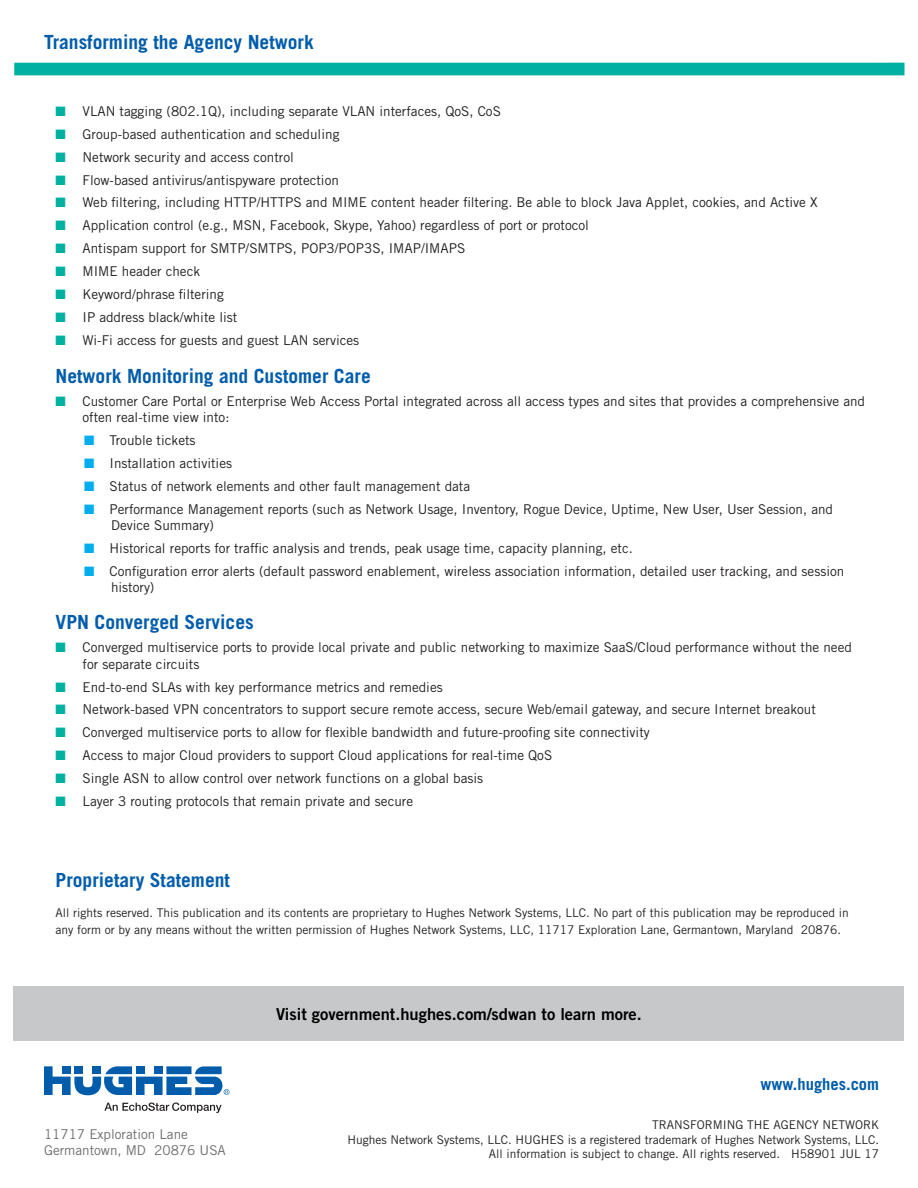
<style>
.page{position:relative;width:918px;height:1188px;background:#fff}
.page>*{position:absolute;margin:0;border:0;box-sizing:border-box;transform-origin:0 0}
.Subhead{font:700 19.5px "Trade Gothic";color:#015dac}
.t1{font:16.5px "Trade Gothic Bold Two";color:#000}
.t2{font:700 16.5px "Trade Gothic";color:#015dac}
.t3{font:13.5px/16.2px "Trade Gothic";color:#231f20}
.t4{font:13.5px/16.2px "Trade Gothic";color:#6c6d70}
.t5{font:12px/14.4px "Trade Gothic";color:#231f20}
.s1{font-family:"Dixieland Normal";color:#00b0a0}
.s2{font-family:"Dixieland Normal";color:#00aeef}
</style>
<div class="page">
<div style="left:14px;top:63px;width:890px;height:12px;background:#00b0a0"></div>
<svg style="left:44px;top:1066px;width:186px;height:29px"></svg>
<svg style="left:104px;top:1103px;width:118px;height:10px"></svg>
<div style="left:14px;top:986px;width:890px;height:55px;background:#c7c8ca"></div>
<h1 class="Subhead" style="left:44px;top:30px;width:271px">Transforming the Agency Network</h1>
<p class="t3" style="left:56px;top:103px;width:447px"><span class="s1">Q</span> VLAN tagging (802.1Q), including separate VLAN interfaces, QoS, CoS</p>
<p class="t3" style="left:56px;top:126px;width:285px"><span class="s1">Q</span> Group-based authentication and scheduling</p>
<p class="t3" style="left:56px;top:148px;width:240px"><span class="s1">Q</span> Network security and access control</p>
<p class="t3" style="left:56px;top:171px;width:285px"><span class="s1">Q</span> Flow-based antivirus/antispyware protection</p>
<p class="t3" style="left:56px;top:194px;width:764px"><span class="s1">Q</span> Web filtering, including HTTP/HTTPS and MIME content header filtering. Be able to block Java Applet, cookies, and Active X</p>
<p class="t3" style="left:56px;top:217px;width:535px"><span class="s1">Q</span> Application control (e.g., MSN, Facebook, Skype, Yahoo) regardless of port or protocol</p>
<p class="t3" style="left:56px;top:240px;width:411px"><span class="s1">Q</span> Antispam support for SMTP/SMTPS, POP3/POP3S, IMAP/IMAPS</p>
<p class="t3" style="left:56px;top:263px;width:146px"><span class="s1">Q</span> MIME header check</p>
<p class="t3" style="left:56px;top:286px;width:170px"><span class="s1">Q</span> Keyword/phrase filtering</p>
<p class="t3" style="left:56px;top:309px;width:183px"><span class="s1">Q</span> IP address black/white list</p>
<p class="t3" style="left:56px;top:332px;width:305px"><span class="s1">Q</span> Wi-Fi access for guests and guest LAN services</p>
<p class="Subhead" style="left:56px;top:364px;width:317px">Network Monitoring and Customer Care</p>
<p class="t3" style="left:83px;top:393px;width:784px;text-indent:-27px"><span class="s1">Q</span> Customer Care Portal or Enterprise Web Access Portal integrated across all access types and sites that provides a comprehensive and often real-time view into:</p>
<p class="t3" style="left:84px;top:432px;width:113px"><span class="s2">Q</span> Trouble tickets</p>
<p class="t3" style="left:84px;top:455px;width:150px"><span class="s2">Q</span> Installation activities</p>
<p class="t3" style="left:84px;top:478px;width:388px"><span class="s2">Q</span> Status of network elements and other fault management data</p>
<p class="t3" style="left:111px;top:501px;width:724px;text-indent:-27px"><span class="s2">Q</span> Performance Management reports (such as Network Usage, Inventory, Rogue Device, Uptime, New User, User Session, and<br>Device Summary)</p>
<p class="t3" style="left:84px;top:540px;width:550px"><span class="s2">Q</span> Historical reports for traffic analysis and trends, peak usage time, capacity planning, etc.</p>
<p class="t3" style="left:111px;top:563px;width:735px;text-indent:-27px"><span class="s2">Q</span> Configuration error alerts (default password enablement, wireless association information, detailed user tracking, and session history)</p>
<p class="Subhead" style="left:56px;top:610px;width:200px">VPN Converged Services</p>
<p class="t3" style="left:83px;top:639px;width:771px;text-indent:-27px"><span class="s1">Q</span> Converged multiservice ports to provide local private and public networking to maximize SaaS/Cloud performance without the need for separate circuits</p>
<p class="t3" style="left:56px;top:678px;width:389px"><span class="s1">Q</span> End-to-end SLAs with key performance metrics and remedies</p>
<p class="t3" style="left:56px;top:701px;width:762px"><span class="s1">Q</span> Network-based VPN concentrators to support secure remote access, secure Web/email gateway, and secure Internet breakout</p>
<p class="t3" style="left:56px;top:724px;width:596px"><span class="s1">Q</span> Converged multiservice ports to allow for flexible bandwidth and future-proofing site connectivity</p>
<p class="t3" style="left:56px;top:747px;width:498px"><span class="s1">Q</span> Access to major Cloud providers to support Cloud applications for real-time QoS</p>
<p class="t3" style="left:56px;top:770px;width:429px"><span class="s1">Q</span> Single ASN to allow control over network functions on a global basis</p>
<p class="t3" style="left:56px;top:793px;width:359px"><span class="s1">Q</span> Layer 3 routing protocols that remain private and secure</p>
<h1 class="Subhead" style="left:56px;top:868px;width:176px">Proprietary Statement</h1>
<p class="t5" style="left:56px;top:904px;width:795px;line-height:16.5px">All rights reserved. This publication and its contents are proprietary to Hughes Network Systems, LLC. No part of this publication may be reproduced in any form or by any means without the written permission of Hughes Network Systems, LLC, 11717 Exploration Lane, Germantown, Maryland 20876.</p>
<p class="t4" style="left:44px;top:1126px;width:183px">11717 Exploration Lane<br>Germantown, MD 20876 USA</p>
<p class="t1" style="left:276px;top:1004px;width:367px">Visit government.hughes.com/sdwan to learn more.</p>
<p class="t2" style="left:761px;top:1074px;width:120px">www.hughes.com</p>
<p class="t5" style="left:348px;top:1118px;width:533px;text-align:right">TRANSFORMING THE AGENCY NETWORK<br>Hughes Network Systems, LLC. HUGHES is a registered trademark of Hughes Network Systems, LLC.<br>All information is subject to change. All rights reserved. H58901 JUL 17</p>
</div>
